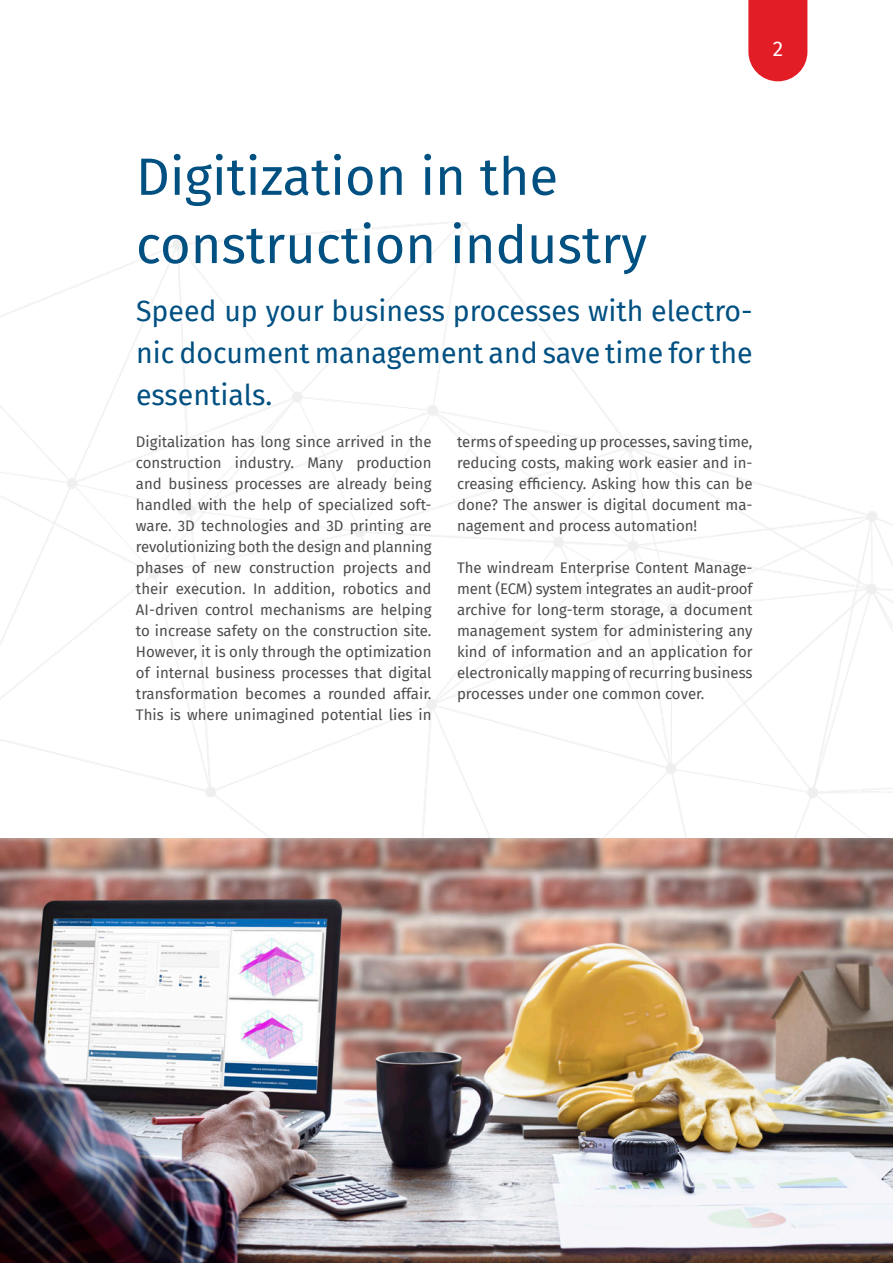
<style>
.page{position:relative;width:893px;height:1263px;background:#fff}
.page>*{position:absolute;margin:0;border:0;box-sizing:border-box;transform-origin:0 0}
.Titel{font:52.5px/68.2px "Fira Sans";color:#015082}
.Subtitel{font:28.5px/42px "Fira Sans";color:#015082;text-align:justify}
.t1{font:21px "Fira Sans";color:#fff}
.Anleser{font:15px/21px "Fira Sans";color:#4b4c4d;text-align:justify}
</style>
<div class="page">
<img style="left:0;top:838px;width:893px;height:425px">
<svg style="left:748px;top:0;width:59px;height:81px;background:#e52e37"></svg>
<h3 class="t1" style="left:773px;top:33px;width:12px">2</h3>
<p class="Titel" style="left:136px;top:141px;width:513px">Digitization in the construction industry</p>
<p class="Subtitel" style="left:136px;top:289px;width:618px">Speed up your business processes with electro&shy;nic document management and save time for the essentials.</p>
<p class="Anleser" style="left:136px;top:431px;width:297px">Digitalization has long since arrived in the construction industry. Many production and business processes are already being handled with the help of specialized soft&shy;ware. 3D technologies and 3D printing are revolutionizing both the design and planning phases of new construction projects and their execution. In addition, robotics and AI-driven control mechanisms are helping to increase safety on the construction site.<br>However, it is only through the optimization of internal business processes that digital transformation becomes a rounded affair.<br>This is where unimagined potential lies in</p>
<p class="Anleser" style="left:457px;top:431px;width:297px">terms of speeding up processes, saving time, reducing costs, making work easier and in&shy;creasing efficiency. Asking how this can be done? The answer is digital document ma&shy;nagement and process automation!</p>
<p class="Anleser" style="left:457px;top:557px;width:297px">The windream Enterprise Content Manage&shy;ment (ECM) system integrates an audit-proof archive for long-term storage, a document management system for administering any kind of information and an application for electronically mapping of recurring business processes under one common cover.</p>
</div>
